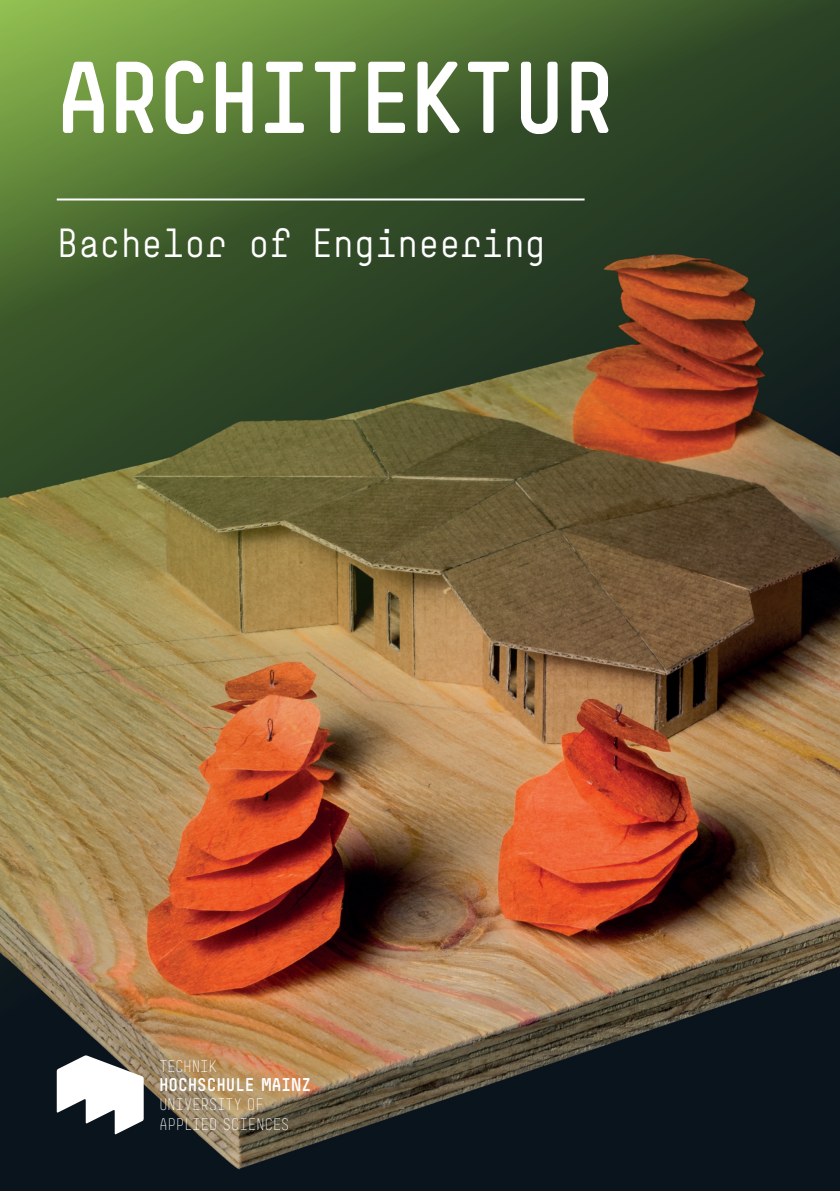
<style>
.page{position:relative;width:840px;height:1191px;background:#fff}
.page>*{position:absolute;margin:0;border:0;box-sizing:border-box;transform-origin:0 0}
.t1{font:700 100px "Simple Std";letter-spacing:-.025em;color:#fff}
.t2{font:40px "Simple Std";letter-spacing:.005em;color:#fff}
.t3{font:700 18.2px "Simple Std";color:#fff}
.t4{font:300 16.4px/19.2px "Simple Std";letter-spacing:-.025em;color:#fff}
</style>
<div class="page">
<img style="left:0;top:0;width:839px;height:1191px">
<svg style="left:57px;top:1055px;width:87px;height:79px"></svg>
<hr style="left:57px;top:198px;width:527px;height:2px;background:#fff">
<h1 class="t1" style="left:57px;top:41px;width:559px">ARCHITEKTUR</h1>
<h2 class="t2" style="left:57px;top:221px;width:490px">Bachelor of Engineering</h2>
<p class="t4" style="left:159px;top:1056px;width:60px">TECHNIK</p>
<p class="t3" style="left:159px;top:1074px;width:153px">HOCHSCHULE MAINZ</p>
<p class="t4" style="left:159px;top:1095px;width:132px">UNIVERSITY OF<br>APPLIED SCIENCES</p>
</div>
